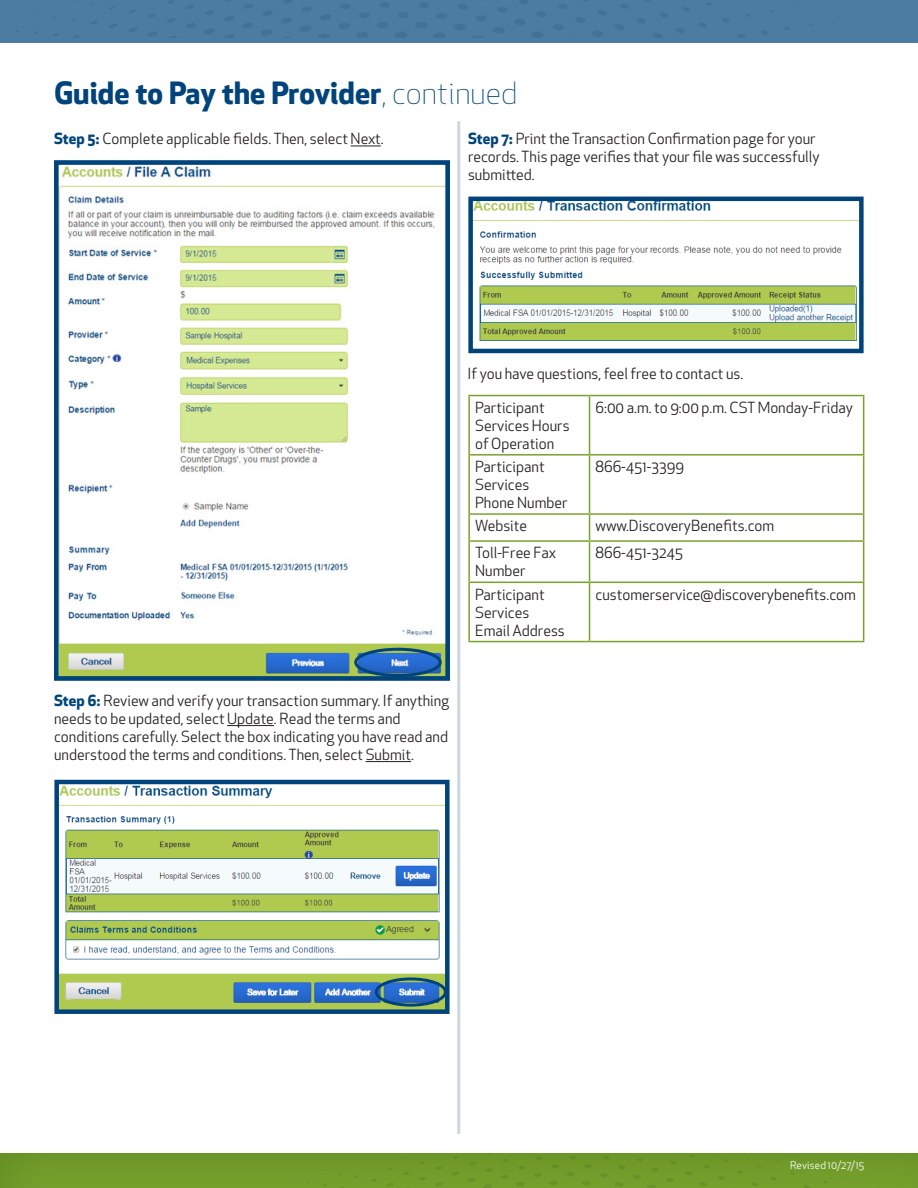
<style>
.page{position:relative;width:918px;height:1188px;background:#fff}
.page>*{position:absolute;margin:0;border:0;box-sizing:border-box;transform-origin:0 0}
.t1{font:700 30px "Apex New";color:#00447b}
.t2{font:15px/18px "Apex New";color:#231f20}
.body{font:10.5px "Apex New";letter-spacing:.015em;color:#fff}
.s1{font-weight:300}
.s2{font-weight:700;color:#00447b}
</style>
<div class="page">
<div style="left:0;top:1150px;width:918px;height:38px;background:#317728;opacity:.3"></div>
<div style="left:219px;top:1154px;width:699px;height:34px;background:#719c2a"></div>
<div style="left:0;top:0;width:918px;height:43px;background:#4d7ca2"></div>
<hr style="left:351px;top:146px;width:30px;height:1px;background:#231f20">
<img style="left:60px;top:166px;width:384px;height:509px">
<div style="left:54px;top:160px;width:396px;height:521px;border:5px solid #00447b"></div>
<img style="left:59px;top:785px;width:386px;height:224px">
<div style="left:54px;top:780px;width:396px;height:234px;border:4px solid #00447b"></div>
<hr style="left:227px;top:725px;width:47px;height:1px;background:#231f20">
<hr style="left:366px;top:761px;width:45px;height:1px;background:#231f20">
<img style="left:473px;top:202px;width:386px;height:139px">
<div style="left:468px;top:197px;width:396px;height:156px;border:4px solid #00447b"></div>
<hr style="left:457px;top:121px;width:3px;height:1013px;background:#cdd7e0">
<hr style="left:468px;top:395px;width:122px;height:1px;background:#78a22d">
<hr style="left:468px;top:396px;width:2px;height:58px;background:#78a22d">
<hr style="left:590px;top:395px;width:274px;height:1px;background:#78a22d">
<hr style="left:589px;top:396px;width:1px;height:58px;background:#78a22d">
<hr style="left:863px;top:396px;width:1px;height:58px;background:#78a22d">
<hr style="left:468px;top:454px;width:122px;height:2px;background:#78a22d">
<hr style="left:468px;top:456px;width:2px;height:57px;background:#78a22d">
<hr style="left:590px;top:454px;width:274px;height:2px;background:#78a22d">
<hr style="left:589px;top:456px;width:1px;height:57px;background:#78a22d">
<hr style="left:863px;top:456px;width:1px;height:57px;background:#78a22d">
<hr style="left:468px;top:513px;width:122px;height:2px;background:#78a22d">
<hr style="left:468px;top:515px;width:2px;height:25px;background:#78a22d">
<hr style="left:590px;top:513px;width:274px;height:2px;background:#78a22d">
<svg style="left:589px;top:515px;width:1px;height:25px"></svg>
<svg style="left:863px;top:515px;width:1px;height:25px"></svg>
<hr style="left:468px;top:540px;width:122px;height:2px;background:#78a22d">
<hr style="left:468px;top:542px;width:2px;height:40px;background:#78a22d">
<hr style="left:590px;top:540px;width:274px;height:2px;background:#78a22d">
<hr style="left:589px;top:542px;width:1px;height:40px;background:#78a22d">
<hr style="left:863px;top:542px;width:1px;height:40px;background:#78a22d">
<hr style="left:468px;top:582px;width:122px;height:1px;background:#78a22d">
<hr style="left:468px;top:583px;width:2px;height:58px;background:#78a22d">
<hr style="left:590px;top:582px;width:274px;height:1px;background:#78a22d">
<hr style="left:589px;top:583px;width:1px;height:58px;background:#78a22d">
<hr style="left:863px;top:583px;width:1px;height:58px;background:#78a22d">
<hr style="left:468px;top:641px;width:122px;height:1px;background:#78a22d">
<hr style="left:590px;top:641px;width:274px;height:1px;background:#78a22d">
<div style="left:375px;top:977px;width:72px;height:30px;border:3px solid #00447b;border-radius:50%"></div>
<div style="left:354px;top:648px;width:88px;height:29px;border:3px solid #00447b;border-radius:50%"></div>
<p class="t1" style="left:54px;top:71px;width:465px">Guide to Pay the Provider<span class="s1">, continued</span></p>
<p class="t2" style="left:54px;top:130px;width:331px"><span class="s2">Step 5:</span> Complete applicable fields. Then, select Next.</p>
<p class="t2" style="left:468px;top:130px;width:353px"><span class="s2">Step 7:</span> Print the Transaction Confirmation page for your records. This page verifies that your file was successfully submitted.</p>
<p class="t2" style="left:468px;top:364px;width:277px">If you have questions, feel free to contact us.</p>
<p class="t2" style="left:475px;top:398px;width:96px">Participant<br>Services Hours of Operation</p>
<p class="t2" style="left:596px;top:398px;width:259px">6:00 a.m. to 9:00 p.m. CST Monday-Friday</p>
<p class="t2" style="left:475px;top:458px;width:94px">Participant<br>Services<br>Phone Number</p>
<p class="t2" style="left:596px;top:458px;width:90px">866-451-3399</p>
<p class="t2" style="left:475px;top:517px;width:54px">Website</p>
<p class="t2" style="left:596px;top:517px;width:180px">www.DiscoveryBenefits.com</p>
<p class="t2" style="left:475px;top:544px;width:83px">Toll-Free Fax<br>Number</p>
<p class="t2" style="left:596px;top:544px;width:89px">866-451-3245</p>
<p class="t2" style="left:475px;top:585px;width:91px">Participant<br>Services<br>Email Address</p>
<p class="t2" style="left:596px;top:585px;width:262px">customerservice@discoverybenefits.com</p>
<p class="t2" style="left:54px;top:692px;width:397px"><span class="s2">Step 6:</span> Review and verify your transaction summary. If anything needs to be updated, select Update. Read the terms and conditions carefully. Select the box indicating you have read and understood the terms and conditions. Then, select Submit.</p>
<p class="body" style="left:790px;top:1158px;width:75px">Revised 10/27/15</p>
</div>
